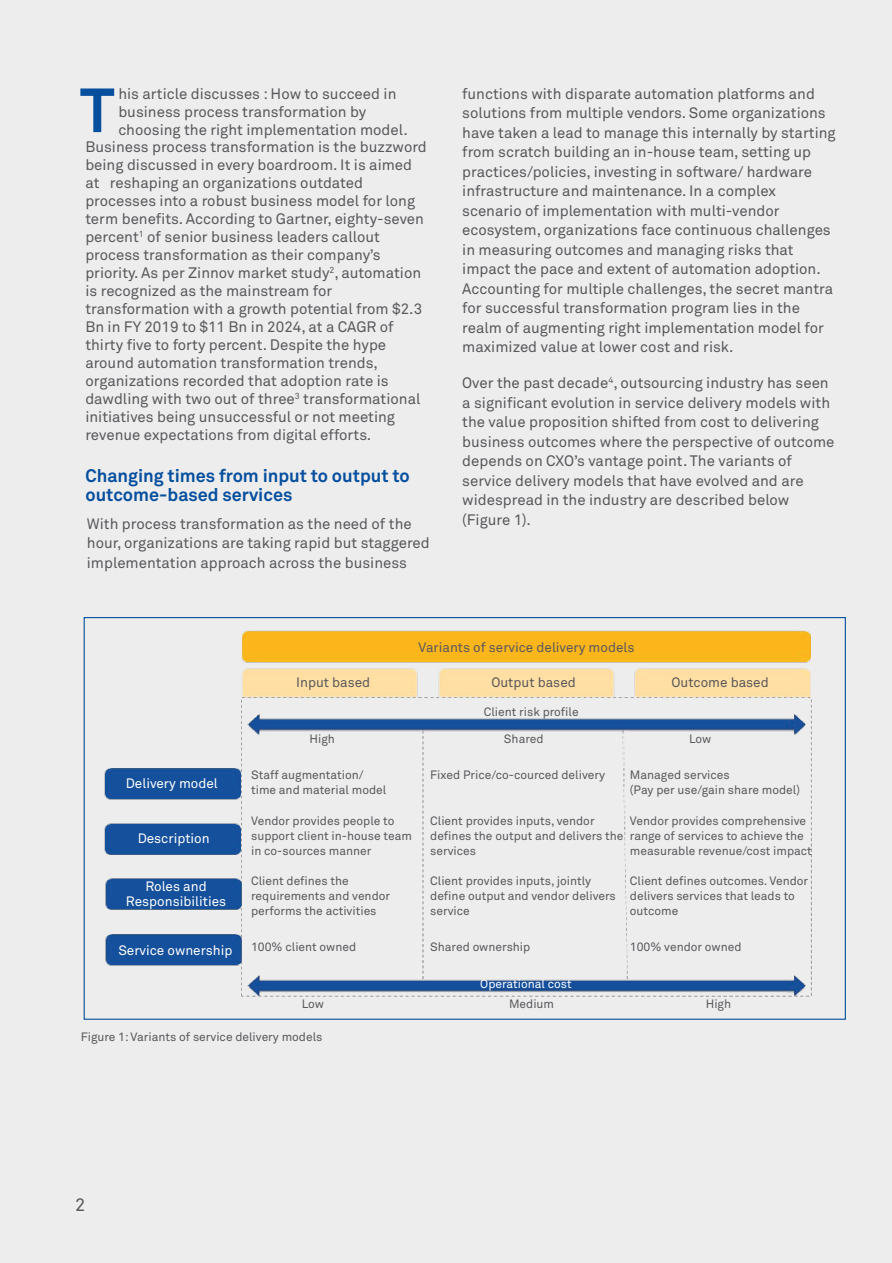
<style>
.page{position:relative;width:892px;height:1263px;background:#fff}
.page>*{position:absolute;margin:0;border:0;box-sizing:border-box;transform-origin:0 0}
.t1{font:700 61.5px "Wipro Akkurat";color:#054f9e}
.t2{font:700 18px/19.5px "Wipro Akkurat";color:#054f9e}
.t3{font:18px "Wipro Akkurat";color:#58585b}
.t4{font:15px/19.5px "Wipro Akkurat";color:#58585b}
.t5{font:13.5px "Wipro Akkurat";color:#58585b}
.t6{font:13.5px/15px "Wipro Akkurat";color:#fff;text-align:center}
.t7{font:12px/15px "Wipro Akkurat";color:#58585b}
.t8{font:12px "Wipro Akkurat";color:#fff}
</style>
<div class="page">
<div style="left:0;top:0;width:891px;height:1263px;background:#ededee"></div>
<img style="left:89px;top:617px;width:747px;height:380px">
<p class="t4" style="left:118px;top:84px;width:291px;line-height:18px">his article discusses : How to succeed in business process transformation by choosing the right implementation model.</p>
<p class="t4" style="left:462px;top:84px;width:375px">functions with disparate automation platforms and solutions from multiple vendors. Some organizations have taken a lead to manage this internally by starting from scratch building an in-house team, setting up practices/policies, investing in software/ hardware infrastructure and maintenance. In a complex scenario of implementation with multi-vendor ecosystem, organizations face continuous challenges in measuring outcomes and managing risks that impact the pace and extent of automation adoption.<br>Accounting for multiple challenges, the secret mantra for successful transformation program lies in the realm of augmenting right implementation model for maximized value at lower cost and risk.</p>
<h1 class="t1" style="left:80px;top:73px;width:36px">T</h1>
<p class="t4" style="left:85px;top:138px;width:343px;line-height:18px">Business process transformation is the buzzword being discussed in every boardroom. It is aimed at reshaping an organizations outdated processes into a robust business model for long term benefits. According to Gartner, eighty-seven percent<sup>1</sup> of senior business leaders callout process transformation as their company’s priority. As per Zinnov market study<sup>2</sup>, automation is recognized as the mainstream for transformation with a growth potential from $2.3<br>Bn in FY 2019 to $11 Bn in 2024, at a CAGR of thirty five to forty percent. Despite the hype around automation transformation trends, organizations recorded that adoption rate is dawdling with two out of three<sup>3</sup> transformational initiatives being unsuccessful or not meeting revenue expectations from digital efforts.</p>
<p class="t4" style="left:462px;top:373px;width:373px">Over the past decade<sup>4</sup>, outsourcing industry has seen a significant evolution in service delivery models with the value proposition shifted from cost to delivering business outcomes where the perspective of outcome depends on CXO’s vantage point. The variants of service delivery models that have evolved and are widespread in the industry are described below (Figure 1).</p>
<p class="t2" style="left:85px;top:465px;width:326px">Changing times from input to output to outcome-based services</p>
<p class="t4" style="left:87px;top:514px;width:344px">With process transformation as the need of the hour, organizations are taking rapid but staggered implementation approach across the business</p>
<p class="t5" style="left:418px;top:639px;width:217px">Variants of service delivery models</p>
<p class="t5" style="left:296px;top:674px;width:76px">Input based</p>
<p class="t5" style="left:491px;top:674px;width:86px">Output based</p>
<p class="t5" style="left:671px;top:674px;width:99px">Outcome based</p>
<p class="t7" style="left:483px;top:704px;width:96px">Client risk profile</p>
<p class="t6" style="left:126px;top:776px;width:93px">Delivery model</p>
<p class="t6" style="left:138px;top:831px;width:73px">Description</p>
<p class="t6" style="left:126px;top:878px;width:102px">Roles and<br>Responsibilities</p>
<p class="t6" style="left:118px;top:942px;width:116px">Service ownership</p>
<p class="t7" style="left:309px;top:731px;width:27px">High</p>
<p class="t7" style="left:503px;top:731px;width:41px">Shared</p>
<p class="t7" style="left:688px;top:731px;width:24px">Low</p>
<p class="t7" style="left:251px;top:767px;width:137px">Staff augmentation/ time and material model</p>
<p class="t7" style="left:430px;top:767px;width:176px">Fixed Price/co-courced delivery</p>
<p class="t7" style="left:629px;top:767px;width:171px">Managed services<br>(Pay per use/gain share model)</p>
<p class="t7" style="left:251px;top:813px;width:162px">Vendor provides people to support client in-house team in co-sources manner</p>
<p class="t7" style="left:430px;top:813px;width:195px">Client provides inputs, vendor defines the output and delivers the services</p>
<p class="t7" style="left:629px;top:813px;width:183px">Vendor provides comprehensive range of services to achieve the measurable revenue/cost impact</p>
<p class="t7" style="left:251px;top:873px;width:140px">Client defines the requirements and vendor performs the activities</p>
<p class="t7" style="left:430px;top:873px;width:187px">Client provides inputs, jointly define output and vendor delivers service</p>
<p class="t7" style="left:629px;top:873px;width:180px">Client defines outcomes. Vendor delivers services that leads to outcome</p>
<p class="t7" style="left:251px;top:939px;width:107px">100% client owned</p>
<p class="t7" style="left:430px;top:939px;width:102px">Shared ownership</p>
<p class="t7" style="left:629px;top:939px;width:113px">100% vendor owned</p>
<p class="t8" style="left:480px;top:976px;width:93px">Operational cost</p>
<p class="t7" style="left:301px;top:997px;width:24px">Low</p>
<p class="t7" style="left:508px;top:997px;width:47px">Medium</p>
<p class="t7" style="left:705px;top:997px;width:27px">High</p>
<p class="t7" style="left:81px;top:1030px;width:243px">Figure 1: Variants of service delivery models</p>
<p class="t3" style="left:75px;top:1194px;width:12px">2</p>
</div>
